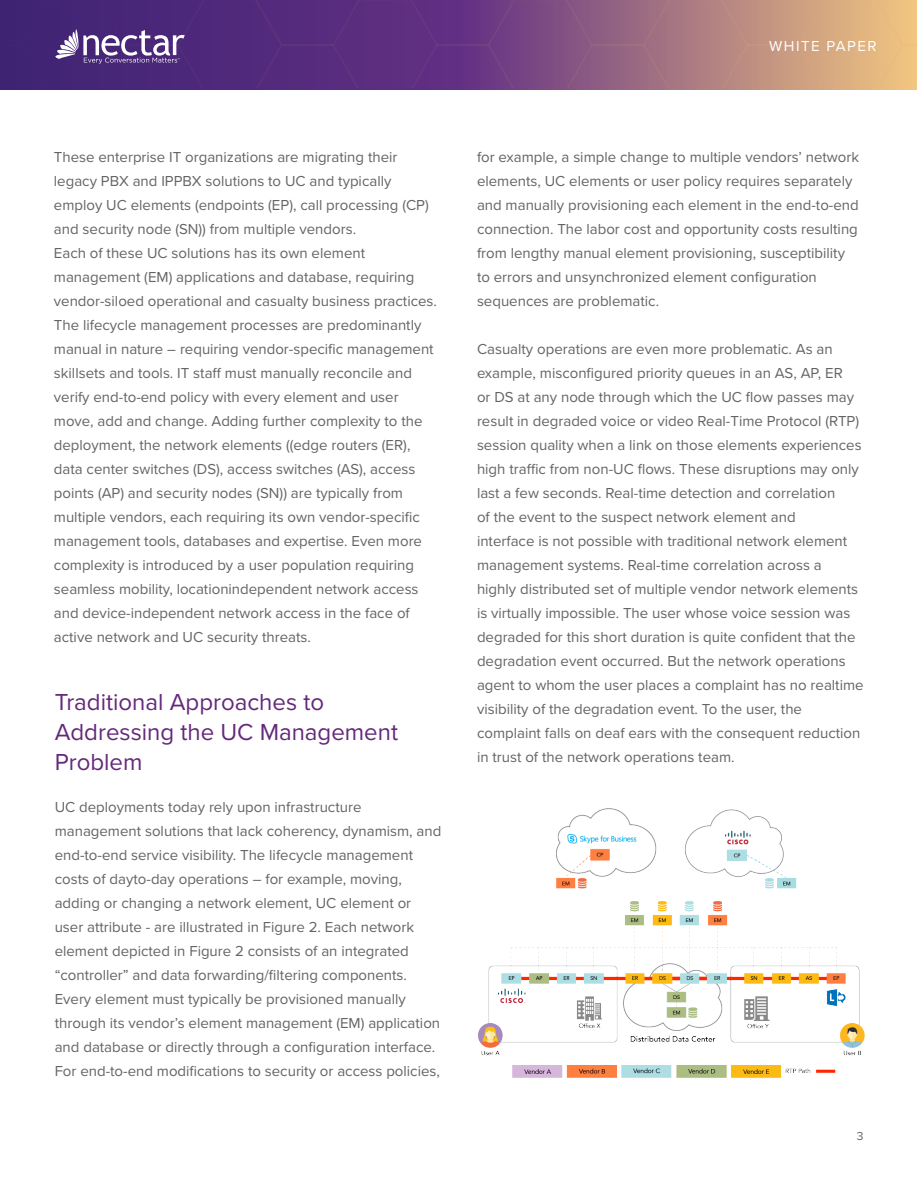
<style>
.page{position:relative;width:918px;height:1188px;background:#fff}
.page>*{position:absolute;margin:0;border:0;box-sizing:border-box;transform-origin:0 0}
.t1{font:24px/30px "Proxima Nova";color:#64297a}
.t2{font:15px/24px "Proxima Nova";color:#646464}
.t3{font:15px "Proxima Nova";letter-spacing:.1em;color:#fff}
.t4{font:12px "Proxima Nova";color:#646464}
</style>
<div class="page">
<svg style="left:0;top:87px;width:917px;height:3px;background:#7c517e"></svg>
<img style="left:0;top:0;width:917px;height:87px">
<svg style="left:55px;top:29px;width:130px;height:35px"></svg>
<img style="left:478px;top:808px;width:386px;height:269px">
<p class="t3" style="left:769px;top:37px;width:109px">WHITE PAPER</p>
<p class="t2" style="left:54px;top:145px;width:385px">These enterprise IT organizations are migrating their legacy PBX and IPPBX solutions to UC and typically employ UC elements (endpoints (EP), call processing (CP) and security node (SN)) from multiple vendors.<br>Each of these UC solutions has its own element management (EM) applications and database, requiring vendor-siloed operational and casualty business practices.<br>The lifecycle management processes are predominantly manual in nature – requiring vendor-specific management skillsets and tools. IT staff must manually reconcile and verify end-to-end policy with every element and user move, add and change. Adding further complexity to the deployment, the network elements ((edge routers (ER), data center switches (DS), access switches (AS), access points (AP) and security nodes (SN)) are typically from multiple vendors, each requiring its own vendor-specific management tools, databases and expertise. Even more complexity is introduced by a user population requiring seamless mobility, locationindependent network access and device-independent network access in the face of active network and UC security threats.</p>
<p class="t1" style="left:55px;top:687px;width:345px">Traditional Approaches to<br>Addressing the UC Management<br>Problem</p>
<p class="t2" style="left:55px;top:795px;width:388px">UC deployments today rely upon infrastructure management solutions that lack coherency, dynamism, and</p>
<p class="t2" style="left:55px;top:843px;width:387px">end-to-end service visibility. The lifecycle management costs of dayto-day operations – for example, moving, adding or changing a network element, UC element or user attribute - are illustrated in Figure 2. Each network element depicted in Figure 2 consists of an integrated “controller” and data forwarding/filtering components.<br>Every element must typically be provisioned manually through its vendor’s element management (EM) application and database or directly through a configuration interface.<br>For end-to-end modifications to security or access policies,</p>
<p class="t2" style="left:477px;top:145px;width:384px">for example, a simple change to multiple vendors’ network elements, UC elements or user policy requires separately and manually provisioning each element in the end-to-end</p>
<p class="t2" style="left:477px;top:217px;width:382px">connection. The labor cost and opportunity costs resulting</p>
<p class="t2" style="left:477px;top:241px;width:370px">from lengthy manual element provisioning, susceptibility</p>
<p class="t2" style="left:477px;top:265px;width:341px">to errors and unsynchronized element configuration</p>
<p class="t2" style="left:477px;top:289px;width:184px">sequences are problematic.</p>
<p class="t2" style="left:477px;top:337px;width:357px">Casualty operations are even more problematic. As an</p>
<p class="t2" style="left:477px;top:361px;width:367px">example, misconfigured priority queues in an AS, AP, ER</p>
<p class="t2" style="left:477px;top:385px;width:379px">or DS at any node through which the UC flow passes may</p>
<p class="t2" style="left:477px;top:409px;width:384px">result in degraded voice or video Real-Time Protocol (RTP)</p>
<p class="t2" style="left:477px;top:433px;width:386px">session quality when a link on those elements experiences</p>
<p class="t2" style="left:477px;top:457px;width:383px">high traffic from non-UC flows. These disruptions may only</p>
<p class="t2" style="left:477px;top:481px;width:360px">last a few seconds. Real-time detection and correlation</p>
<p class="t2" style="left:477px;top:505px;width:372px">of the event to the suspect network element and interface is not possible with traditional network element management systems. Real-time correlation across a</p>
<p class="t2" style="left:477px;top:577px;width:383px">highly distributed set of multiple vendor network elements</p>
<p class="t2" style="left:477px;top:601px;width:375px">is virtually impossible. The user whose voice session was</p>
<p class="t2" style="left:477px;top:625px;width:380px">degraded for this short duration is quite confident that the</p>
<p class="t2" style="left:477px;top:649px;width:370px">degradation event occurred. But the network operations</p>
<p class="t2" style="left:477px;top:673px;width:388px">agent to whom the user places a complaint has no realtime</p>
<p class="t2" style="left:477px;top:697px;width:327px">visibility of the degradation event. To the user, the</p>
<p class="t2" style="left:477px;top:721px;width:385px">complaint falls on deaf ears with the consequent reduction</p>
<p class="t2" style="left:477px;top:745px;width:259px">in trust of the network operations team.</p>
<p class="t4" style="left:857px;top:1129px;width:8px">3</p>
</div>
